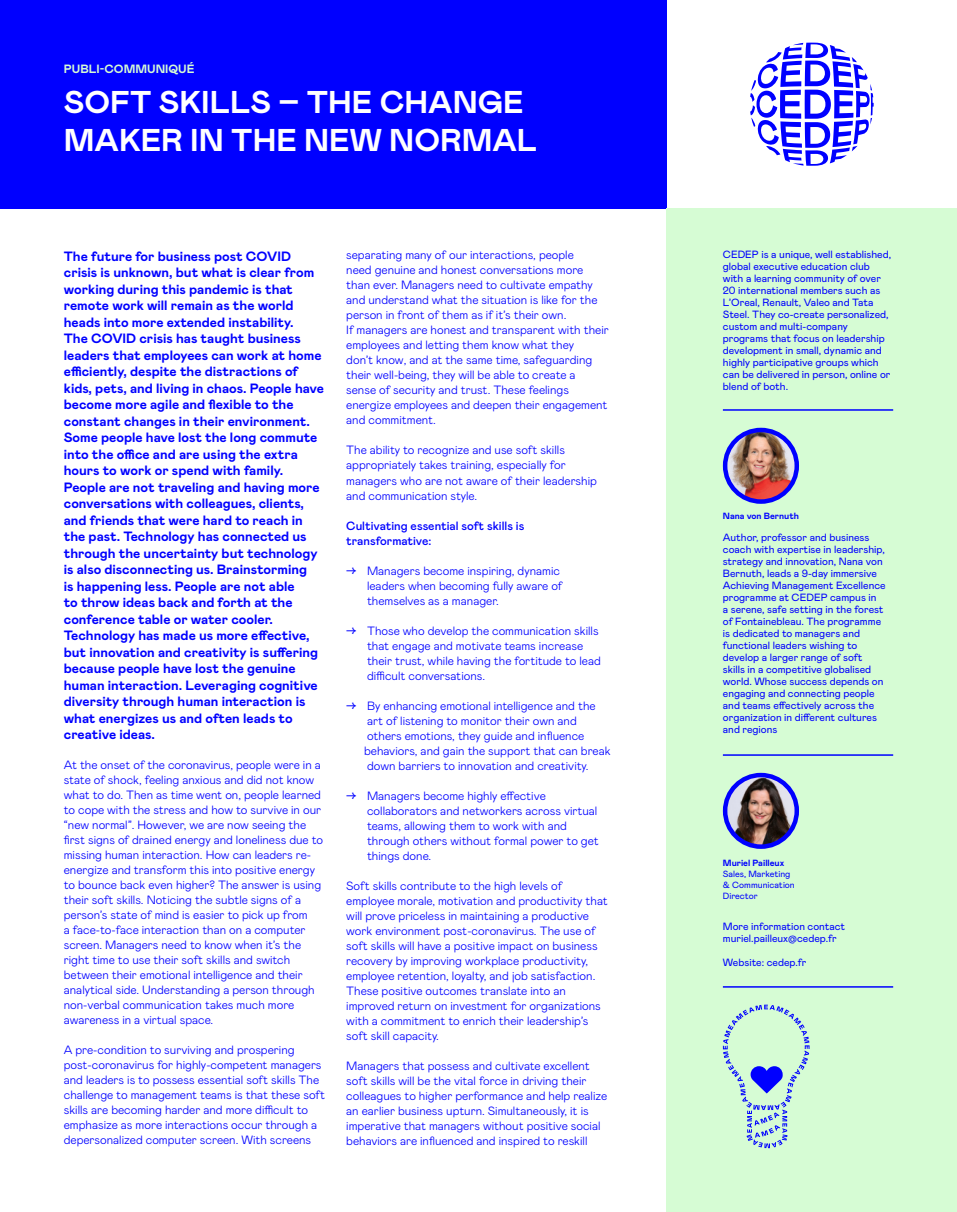
<style>
.page{position:relative;width:957px;height:1212px;background:#fff}
.page>*{position:absolute;margin:0;border:0;box-sizing:border-box;transform-origin:0 0}
.t1{font:700 31.5px/37.8px "Mabry Pro";color:#fff}
.t2{font:700 13.5px/16.5px "Mabry Pro";color:#00f}
.t3{font:300 12px/15px "Mabry Pro";color:#00f}
.t4{font:500 12px/15px "Mabry Pro";color:#00f}
.t5{font:700 12px "Mabry Pro";color:#d6fcd4}
.t6{font:10.5px/12px "Mabry Pro";color:#00f}
.t7{font:9px/10.8px "Mabry Pro";color:#00f}
.t8{font:700 9px "Mabry Pro";color:#00f}
.s1{font-weight:400}
</style>
<div class="page">
<div style="left:0;top:0;width:667px;height:208px;background:#00f"></div>
<div style="left:667px;top:208px;width:290px;height:1004px;background:#d6fcd4"></div>
<svg style="left:750px;top:43px;width:123px;height:123px"></svg>
<hr style="left:723px;top:986px;width:170px;height:2px;background:#00f">
<hr style="left:723px;top:754px;width:170px;height:2px;background:#00f">
<img style="left:725px;top:776px;width:72px;height:70px">
<div style="left:723px;top:773px;width:76px;height:76px;border:4px solid #00f;border-radius:50%"></div>
<hr style="left:723px;top:409px;width:170px;height:2px;background:#00f">
<img style="left:725px;top:430px;width:72px;height:71px;border-radius:36px">
<div style="left:723px;top:428px;width:76px;height:76px;border:4px solid #00f;border-radius:50%"></div>
<svg style="left:723px;top:1005px;width:86px;height:143px"></svg>
<p class="t5" style="left:64px;top:61px;width:132px">PUBLI-COMMUNIQUÉ</p>
<h1 class="t1" style="left:64px;top:82px;width:475px">SOFT SKILLS – THE CHANGE<br>MAKER IN THE NEW NORMAL</h1>
<p class="t2" style="left:64px;top:247px;width:262px">The future for business post COVID crisis is unknown, but what is clear from working during this pandemic is that remote work will remain as the world heads into more extended instability.<br>The COVID crisis has taught business leaders that employees can work at home efficiently, despite the distractions of kids, pets, and living in chaos. People have become more agile and flexible to the constant changes in their environment.<br>Some people have lost the long commute into the office and are using the extra hours to work or spend with family.<br>People are not traveling and having more conversations with colleagues, clients, and friends that were hard to reach in the past. Technology has connected us through the uncertainty but technology is also disconnecting us. Brainstorming<br>is happening less. People are not able<br>to throw ideas back and forth at the conference table or water cooler.<br>Technology has made us more effective, but innovation and creativity is suffering because people have lost the genuine human interaction. Leveraging cognitive diversity through human interaction is what energizes us and often leads to creative ideas.</p>
<p class="t3" style="left:64px;top:757px;width:261px">At the onset of the coronavirus, people were in a state of shock, feeling anxious and did not know what to do. Then as time went on, people learned to cope with the stress and how to survive in our “new normal”. However, we are now seeing the first signs of drained energy and loneliness due to missing human interaction. How can leaders re&shy;energize and transform this into positive energy to bounce back even higher? The answer is using their soft skills. Noticing the subtle signs of a person’s state of mind is easier to pick up from<br>a face-to-face interaction than on a computer screen. Managers need to know when it’s the right time to use their soft skills and switch between their emotional intelligence and their analytical side. Understanding a person through non-verbal communication takes much more awareness in a virtual space.</p>
<p class="t3" style="left:64px;top:1042px;width:263px">A pre-condition to surviving and prospering post-coronavirus for highly-competent managers and leaders is to possess essential soft skills The challenge to management teams is that these soft skills are becoming harder and more difficult to emphasize as more interactions occur through a depersonalized computer screen. With screens</p>
<p class="t3" style="left:346px;top:247px;width:264px">separating many of our interactions, people<br>need genuine and honest conversations more than ever. Managers need to cultivate empathy and understand what the situation is like for the person in front of them as if it’s their own.<br>If managers are honest and transparent with their employees and letting them know what they<br>don’t know, and at the same time, safeguarding their well-being, they will be able to create a<br>sense of security and trust. These feelings energize employees and deepen their engagement and commitment.</p>
<p class="t3" style="left:346px;top:442px;width:252px">The ability to recognize and use soft skills appropriately takes training, especially for managers who are not aware of their leadership and communication style.</p>
<p class="t4" style="left:346px;top:517px;width:180px">Cultivating essential soft skills is transformative:</p>
<p class="t3" style="left:367px;top:562px;width:197px;text-indent:-21px"><span class="s1">→</span> Managers become inspiring, dynamic leaders when becoming fully aware of themselves as a manager.</p>
<p class="t3" style="left:367px;top:622px;width:235px;text-indent:-21px"><span class="s1">→</span> Those who develop the communication skills that engage and motivate teams increase their trust, while having the fortitude to lead difficult conversations.</p>
<p class="t3" style="left:364px;top:697px;width:248px;text-indent:-18px"><span class="s1">→</span> By enhancing emotional intelligence and the art of listening to monitor their own and others emotions, they guide and influence behaviors, and gain the support that can break down barriers to innovation and creativity.</p>
<p class="t3" style="left:367px;top:787px;width:233px;text-indent:-21px"><span class="s1">→</span> Managers become highly effective collaborators and networkers across virtual teams, allowing them to work with and through others without formal power to get things done.</p>
<p class="t3" style="left:346px;top:877px;width:263px">Soft skills contribute to the high levels of employee morale, motivation and productivity that will prove priceless in maintaining a productive work environment post-coronavirus. The use of soft skills will have a positive impact on business recovery by improving workplace productivity, employee retention, loyalty, and job satisfaction.<br>These positive outcomes translate into an improved return on investment for organizations with a commitment to enrich their leadership’s soft skill capacity.</p>
<p class="t3" style="left:346px;top:1057px;width:262px">Managers that possess and cultivate excellent soft skills will be the vital force in driving their colleagues to higher performance and help realize an earlier business upturn. Simultaneously, it is imperative that managers without positive social behaviors are influenced and inspired to reskill</p>
<p class="t6" style="left:723px;top:248px;width:170px">CEDEP is a unique, well established, global executive education club with a learning community of over<br>20 international members such as<br>L’Oreal, Renault, Valeo and Tata<br>Steel. They co-create personalized, custom and multi-company programs that focus on leadership development in small, dynamic and highly participative groups which can be delivered in person, online or blend of both.</p>
<p class="t8" style="left:723px;top:509px;width:78px">Nana von Bernuth</p>
<p class="t6" style="left:723px;top:531px;width:164px">Author, professor and business coach with expertise in leadership, strategy and innovation, Nana von<br>Bernuth, leads a 9-day immersive<br>Achieving Management Excellence programme at CEDEP campus in<br>a serene, safe setting in the forest of Fontainebleau. The programme is dedicated to managers and functional leaders wishing to develop a larger range of soft skills in a competitive globalised world. Whose success depends on engaging and connecting people and teams effectively across the organization in different cultures and regions</p>
<p class="t8" style="left:723px;top:856px;width:63px">Muriel Pailleux</p>
<p class="t7" style="left:723px;top:868px;width:73px">Sales, Marketing &amp; Communication<br>Director</p>
<p class="t6" style="left:723px;top:919px;width:124px">More information contact muriel.pailleux@cedep.fr</p>
<p class="t6" style="left:723px;top:955px;width:85px">Website: cedep.fr</p>
</div>
